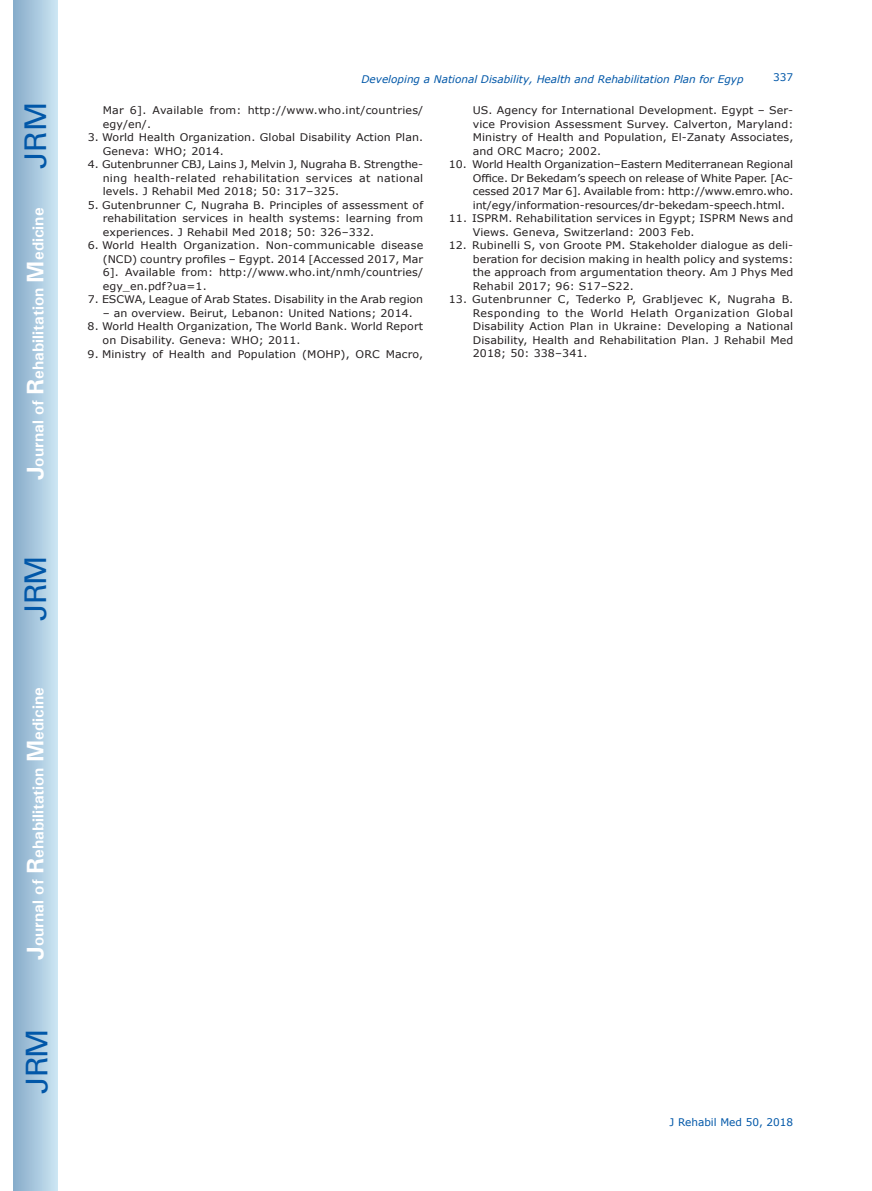
<style>
.page{position:relative;width:872px;height:1191px;background:#fff}
.page>*{position:absolute;margin:0;border:0;box-sizing:border-box;transform-origin:0 0}
.t1{font:30px "Univers";letter-spacing:-.03em;color:#0157a8}
.t2{font:700 15.75px "Univers";color:#fff}
.t3{font:10.5px/13.5px "Verdana";letter-spacing:.01em;color:#231f20;text-align:justify;scale:1.05 1}
.t4{font:italic 10.5px "Verdana";color:#0157a8}
.t5{font:10.5px "Verdana";color:#0157a8}
.s1{font-size:24px}
</style>
<div class="page">
<div style="left:14px;top:0;width:43px;height:1191px;background:linear-gradient(to right,#88acca,#cbe5f2)"></div>
<h1 class="t1" style="left:18px;top:169px;width:68px;rotate:-90deg">JRM</h1>
<h2 class="t2" style="left:28px;top:480px;width:274px;rotate:-90deg"><span class="s1">J</span>ournal of <span class="s1">R</span>ehabilitation <span class="s1">M</span>edicine</h2>
<h1 class="t1" style="left:18px;top:620px;width:67px;rotate:-90deg">JRM</h1>
<h2 class="t2" style="left:28px;top:959px;width:274px;rotate:-90deg"><span class="s1">J</span>ournal of <span class="s1">R</span>ehabilitation <span class="s1">M</span>edicine</h2>
<h1 class="t1" style="left:19px;top:1093px;width:67px;rotate:-90deg">JRM</h1>
<p class="t4" style="left:361px;top:72px;width:384px">Developing a National Disability, Health and Rehabilitation Plan for Egyp</p>
<p class="t5" style="left:773px;top:70px;width:22px">337</p>
<p class="t3" style="left:103px;top:104px;width:307px">Mar 6]. Available from: http://www.who.int/countries/ egy/en/.</p>
<p class="t3" style="left:103px;top:131px;width:307px;text-indent:-15px">3. World Health Organization. Global Disability Action Plan.<br>Geneva: WHO; 2014.</p>
<p class="t3" style="left:103px;top:158px;width:307px;text-indent:-15px">4. Gutenbrunner CBJ, Lains J, Melvin J, Nugraha B. Strengthe&shy;ning health-related rehabilitation services at national levels. J Rehabil Med 2018; 50: 317–325.</p>
<p class="t3" style="left:103px;top:198px;width:307px;text-indent:-15px">5. Gutenbrunner C, Nugraha B. Principles of assessment of rehabilitation services in health systems: learning from experiences. J Rehabil Med 2018; 50: 326–332.</p>
<p class="t3" style="left:103px;top:239px;width:307px;text-indent:-15px">6. World Health Organization. Non-communicable disease (NCD) country profiles – Egypt. 2014 [Accessed 2017, Mar 6]. Available from: http://www.who.int/nmh/countries/ egy_en.pdf?ua=1.</p>
<p class="t3" style="left:88px;top:293px;width:321px">7. ESCWA, League of Arab States. Disability in the Arab region</p>
<p class="t3" style="left:103px;top:306px;width:297px">– an overview. Beirut, Lebanon: United Nations; 2014.</p>
<p class="t3" style="left:103px;top:320px;width:307px;text-indent:-15px">8. World Health Organization, The World Bank. World Report on Disability. Geneva: WHO; 2011.</p>
<p class="t3" style="left:88px;top:347px;width:321px">9. Ministry of Health and Population (MOHP), ORC Macro,</p>
<p class="t3" style="left:473px;top:104px;width:307px">US. Agency for International Development. Egypt – Ser&shy;vice Provision Assessment Survey. Calverton, Maryland:<br>Ministry of Health and Population, El-Zanaty Associates, and ORC Macro; 2002.</p>
<p class="t3" style="left:473px;top:158px;width:307px;text-indent:-24px">10. World Health Organization–Eastern Mediterranean Regional Office. Dr Bekedam’s speech on release of White Paper. [Ac&shy;cessed 2017 Mar 6]. Available from: http://www.emro.who. int/egy/information-resources/dr-bekedam-speech.html.</p>
<p class="t3" style="left:473px;top:212px;width:307px;text-indent:-24px">11. ISPRM. Rehabilitation services in Egypt; ISPRM News and<br>Views. Geneva, Switzerland: 2003 Feb.</p>
<p class="t3" style="left:473px;top:239px;width:307px;text-indent:-24px">12. Rubinelli S, von Groote PM. Stakeholder dialogue as deli&shy;beration for decision making in health policy and systems: the approach from argumentation theory. Am J Phys Med Rehabil 2017; 96: S17–S22.</p>
<p class="t3" style="left:473px;top:293px;width:307px;text-indent:-24px">13. Gutenbrunner C, Tederko P, Grabljevec K, Nugraha B.<br>Responding to the World Helath Organization Global Disability Action Plan in Ukraine: Developing a National Disability, Health and Rehabilitation Plan. J Rehabil Med 2018; 50: 338–341.</p>
<p class="t5" style="left:669px;top:1114px;width:125px">J Rehabil Med 50, 2018</p>
</div>
